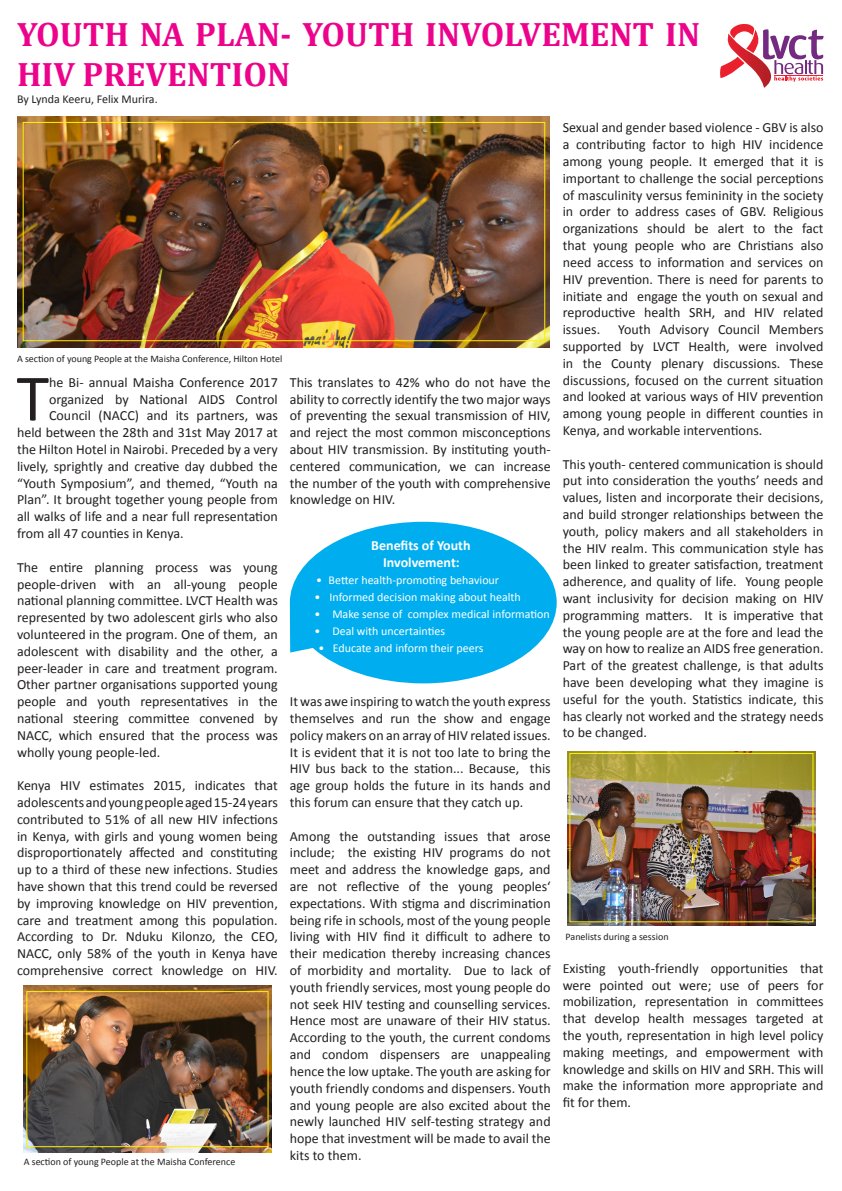
<style>
.page{position:relative;width:842px;height:1191px;background:#fff}
.page>*{position:absolute;margin:0;border:0;box-sizing:border-box;transform-origin:0 0}
.t1{font:66.9px "Calibri";color:#231f20}
.t2{font:700 34px/40.8px "Cambria";color:#ed028c}
.t3{font:14px/16.8px "Calibri";color:#231f20;text-align:justify}
.t4{font:700 14px/17px "Calibri";color:#fff;text-align:center}
.Bullets{font:12px "Calibri";color:#fff}
.t5{font:12px "Calibri";color:#231f20}
.t6{font:10px "Calibri";color:#231f20}
</style>
<div class="page">
<img style="left:17px;top:116px;width:533px;height:232px">
<svg style="left:720px;top:24px;width:103px;height:64px"></svg>
<hr style="left:774px;top:75px;width:49px;height:1px;background:#ea202d">
<img style="left:24px;top:986px;width:247px;height:166px">
<div style="left:27px;top:991px;width:241px;height:155px;border:1px solid #fff101"></div>
<img style="left:567px;top:751px;width:249px;height:175px">
<div style="left:570px;top:753px;width:243px;height:169px;border:1px solid #fff101"></div>
<div style="left:23px;top:122px;width:522px;height:219px;border:1px solid #fff101"></div>
<svg style="left:290px;top:522px;width:267px;height:161px;fill:#00aeef"></svg>
<p class="t2" style="left:17px;top:12px;width:685px">YOUTH NA PLAN- YOUTH INVOLVEMENT IN<br>HIV PREVENTION</p>
<p class="t5" style="left:17px;top:90px;width:142px">By Lynda Keeru, Felix Murira.</p>
<p class="t6" style="left:17px;top:351px;width:267px">A section of young People at the Maisha Conference, Hilton Hotel</p>
<p class="t1" style="left:17px;top:352px;width:34px">T</p>
<p class="t3" style="left:49px;top:373px;width:230px">he Bi- annual Maisha Conference 2017</p>
<p class="t3" style="left:49px;top:390px;width:230px">organized by National AIDS Control</p>
<p class="t3" style="left:49px;top:407px;width:230px">Council (NACC) and its partners, was</p>
<p class="t3" style="left:17px;top:424px;width:262px">held between the 28th and 31st May 2017 at</p>
<p class="t3" style="left:17px;top:440px;width:262px">the Hilton Hotel in Nairobi. Preceded by a very</p>
<p class="t3" style="left:17px;top:457px;width:262px">lively, sprightly and creative day dubbed the</p>
<p class="t3" style="left:17px;top:474px;width:262px">“Youth Symposium”, and themed, “Youth na</p>
<p class="t3" style="left:17px;top:491px;width:262px">Plan”. It brought together young people from</p>
<p class="t3" style="left:17px;top:508px;width:262px">all walks of life and a near full representation</p>
<p class="t3" style="left:17px;top:524px;width:168px">from all 47 counties in Kenya.</p>
<p class="t3" style="left:17px;top:558px;width:262px">The entire planning process was young people-driven with an all-young people national planning committee. LVCT Health was represented by two adolescent girls who also volunteered in the program. One of them, an adolescent with disability and the other, a peer-leader in care and treatment program.<br>Other partner organisations supported young people and youth representatives in the national steering committee convened by NACC, which ensured that the process was wholly young people-led.</p>
<p class="t3" style="left:17px;top:776px;width:262px">Kenya HIV estimates 2015, indicates that adolescents and young people aged 15-24 years contributed to 51% of all new HIV infections in Kenya, with girls and young women being disproportionately affected and constituting up to a third of these new infections. Studies have shown that this trend could be reversed by improving knowledge on HIV prevention, care and treatment among this population.<br>According to Dr. Nduku Kilonzo, the CEO, NACC, only 58% of the youth in Kenya have comprehensive correct knowledge on HIV.</p>
<p class="t6" style="left:24px;top:1155px;width:213px">A section of young People at the Maisha Conference</p>
<p class="t3" style="left:290px;top:373px;width:262px">This translates to 42% who do not have the ability to correctly identify the two major ways of preventing the sexual transmission of HIV, and reject the most common misconceptions about HIV transmission. By instituting youth&shy;centered communication, we can increase the number of the youth with comprehensive knowledge on HIV.</p>
<p class="t4" style="left:371px;top:536px;width:101px">Benefits of Youth<br>Involvement:</p>
<p class="Bullets" style="left:316px;top:571px;width:185px">• Better health-promoting behaviour</p>
<p class="Bullets" style="left:315px;top:588px;width:208px">• Informed decision making about health</p>
<p class="Bullets" style="left:314px;top:605px;width:237px">• Make sense of complex medical information</p>
<p class="Bullets" style="left:314px;top:622px;width:132px">• Deal with uncertainties</p>
<p class="Bullets" style="left:318px;top:639px;width:167px">• Educate and inform their peers</p>
<p class="t3" style="left:290px;top:692px;width:262px">It was awe inspiring to watch the youth express themselves and run the show and engage policy makers on an array of HIV related issues.<br>It is evident that it is not too late to bring the HIV bus back to the station... Because, this age group holds the future in its hands and this forum can ensure that they catch up.</p>
<p class="t3" style="left:290px;top:827px;width:262px">Among the outstanding issues that arose include; the existing HIV programs do not meet and address the knowledge gaps, and are not reflective of the young peoples‘ expectations. With stigma and discrimination being rife in schools, most of the young people living with HIV find it difficult to adhere to their medication thereby increasing chances of morbidity and mortality. Due to lack of youth friendly services, most young people do not seek HIV testing and counselling services.<br>Hence most are unaware of their HIV status.<br>According to the youth, the current condoms and condom dispensers are unappealing hence the low uptake. The youth are asking for youth friendly condoms and dispensers. Youth and young people are also excited about the newly launched HIV self-testing strategy and hope that investment will be made to avail the kits to them.</p>
<p class="t3" style="left:563px;top:119px;width:262px">Sexual and gender based violence - GBV is also a contributing factor to high HIV incidence among young people. It emerged that it is important to challenge the social perceptions of masculinity versus femininity in the society in order to address cases of GBV. Religious organizations should be alert to the fact that young people who are Christians also need access to information and services on HIV prevention. There is need for parents to initiate and engage the youth on sexual and reproductive health SRH, and HIV related issues.</p>
<p class="t3" style="left:563px;top:321px;width:262px;text-indent:56px">Youth Advisory Council Members supported by LVCT Health, were involved in the County plenary discussions. These discussions, focused on the current situation and looked at various ways of HIV prevention among young people in different counties in Kenya, and workable interventions.</p>
<p class="t3" style="left:563px;top:455px;width:262px">This youth- centered communication is should put into consideration the youths’ needs and values, listen and incorporate their decisions, and build stronger relationships between the youth, policy makers and all stakeholders in the HIV realm. This communication style has been linked to greater satisfaction, treatment adherence, and quality of life. Young people want inclusivity for decision making on HIV programming matters. It is imperative that the young people are at the fore and lead the way on how to realize an AIDS free generation.<br>Part of the greatest challenge, is that adults have been developing what they imagine is useful for the youth. Statistics indicate, this has clearly not worked and the strategy needs to be changed.</p>
<p class="t6" style="left:566px;top:929px;width:104px">Panelists during a session</p>
<p class="t3" style="left:563px;top:959px;width:262px">Existing youth-friendly opportunities that were pointed out were; use of peers for mobilization, representation in committees that develop health messages targeted at the youth, representation in high level policy making meetings, and empowerment with knowledge and skills on HIV and SRH. This will make the information more appropriate and fit for them.</p>
</div>
